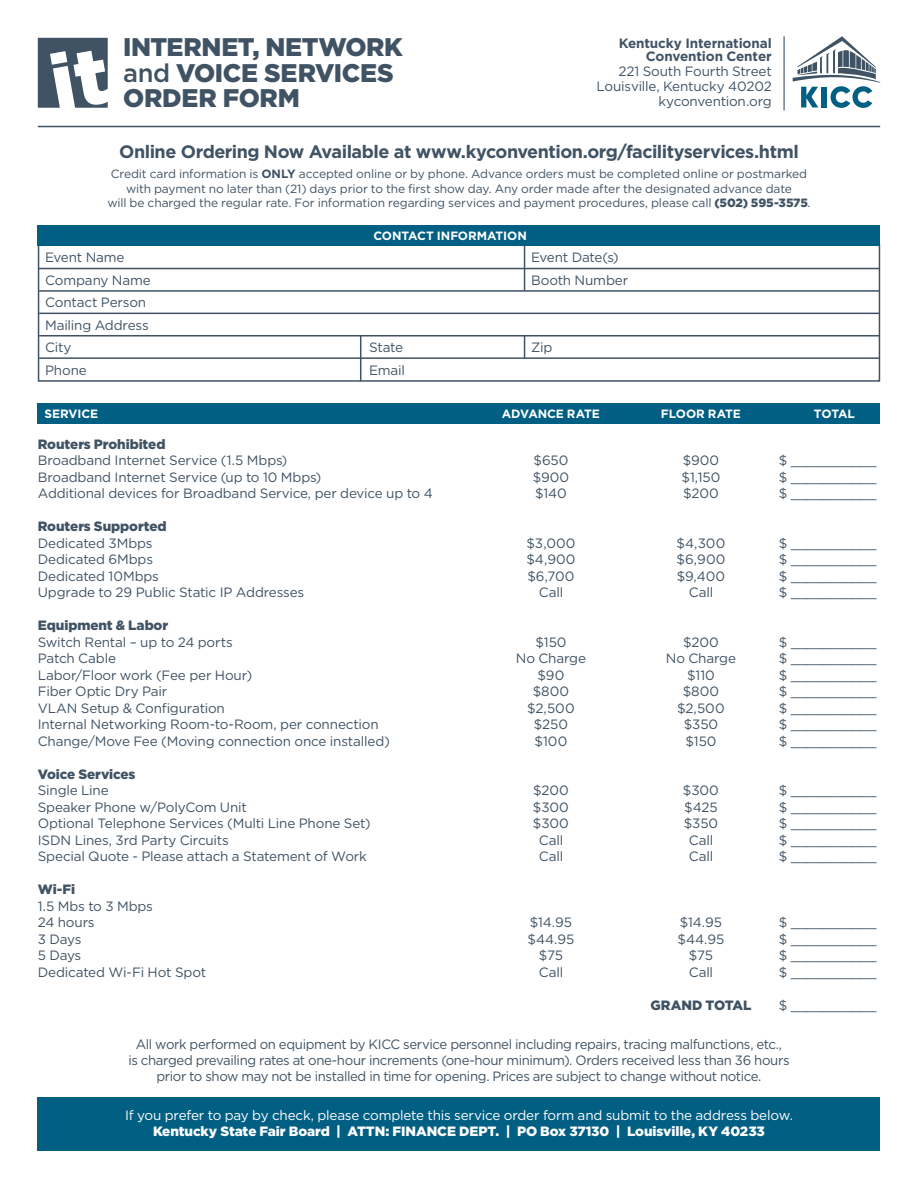
<style>
.page{position:relative;width:918px;height:1188px;background:#fff}
.page>*{position:absolute;margin:0;border:0;box-sizing:border-box;transform-origin:0 0}
.t1{font:900 25.5px/25.5px "Gotham";letter-spacing:-.015em;color:#405364}
.t2{font:700 18px "Gotham";letter-spacing:-.025em;color:#405364}
.t3{font:13.5px/16.2px "Gotham";letter-spacing:-.015em;color:#405364}
.t4{font:13.5px "Gotham";letter-spacing:-.015em;color:#fff}
.t5{font:900 13.5px "Gotham";letter-spacing:-.01em;color:#405364}
.t6{font:900 13.5px "Gotham";letter-spacing:-.01em;color:#fff}
.t7{font:700 13.5px/13.5px "Gotham";letter-spacing:-.01em;color:#405364;text-align:right}
.t8{font:12px/14.4px "Gotham";letter-spacing:-.01em;color:#405364;text-align:center}
.t9{font:700 12px "Gotham";letter-spacing:-.01em;color:#fff}
.s1{font-weight:500}
.s2{font-weight:700}
.s3{font-weight:900}
</style>
<div class="page">
<div style="left:38px;top:1097px;width:842px;height:54px;background:#015f84"></div>
<hr style="left:38px;top:126px;width:842px;height:1px;background:#405364">
<svg style="left:793px;top:36px;width:87px;height:72px"></svg>
<svg style="left:38px;top:38px;width:70px;height:70px"></svg>
<hr style="left:39px;top:335px;width:841px;height:2px;background:#405364">
<hr style="left:39px;top:357px;width:841px;height:2px;background:#405364">
<div style="left:38px;top:244px;width:842px;height:138px;border:2px solid #405364"></div>
<div style="left:38px;top:225px;width:842px;height:21px;background:#015f84"></div>
<hr style="left:38px;top:268px;width:842px;height:1px;background:#405364">
<hr style="left:39px;top:290px;width:841px;height:2px;background:#405364">
<hr style="left:39px;top:313px;width:841px;height:1px;background:#405364">
<hr style="left:360px;top:336px;width:1px;height:45px;background:#405364">
<svg style="left:524px;top:337px;width:1px;height:20px"></svg>
<hr style="left:524px;top:246px;width:1px;height:45px;background:#405364">
<div style="left:38px;top:404px;width:842px;height:20px;background:#015f84"></div>
<hr style="left:784px;top:36px;width:1px;height:74px;background:#405364">
<p class="t7" style="left:619px;top:36px;width:155px">Kentucky International<br>Convention Center</p>
<p class="t3" style="left:597px;top:64px;width:177px;line-height:15px;text-align:right">221 South Fourth Street<br>Louisville, Kentucky 40202 kyconvention.org</p>
<h1 class="t1" style="left:123px;top:34px;width:281px">INTERNET, NETWORK <span class="s1">and</span> VOICE SERVICES<br>ORDER FORM</h1>
<h2 class="t2" style="left:119px;top:141px;width:681px">Online Ordering Now Available at www.kyconvention.org/facilityservices.html</h2>
<p class="t8" style="left:107px;top:167px;width:705px">Credit card information is <span class="s2">ONLY</span> accepted online or by phone. Advance orders must be completed online or postmarked with payment no later than (21) days prior to the first show day. Any order made after the designated advance date<br>will be charged the regular rate. For information regarding services and payment procedures, please call <span class="s3">(502) 595-3575</span>.</p>
<p class="t9" style="left:373px;top:229px;width:155px">CONTACT INFORMATION</p>
<p class="t3" style="left:45px;top:249px;width:81px">Event Name</p>
<p class="t3" style="left:531px;top:249px;width:89px">Event Date(s)</p>
<p class="t3" style="left:45px;top:272px;width:107px">Company Name</p>
<p class="t3" style="left:531px;top:272px;width:99px">Booth Number</p>
<p class="t3" style="left:45px;top:291px;width:105px;line-height:22.5px">Contact Person<br>Mailing Address<br>City</p>
<p class="t3" style="left:369px;top:339px;width:36px">State</p>
<p class="t3" style="left:531px;top:339px;width:23px">Zip</p>
<p class="t3" style="left:45px;top:362px;width:43px">Phone</p>
<p class="t3" style="left:369px;top:362px;width:37px">Email</p>
<p class="t9" style="left:44px;top:407px;width:55px">SERVICE</p>
<p class="t9" style="left:502px;top:407px;width:100px">ADVANCE RATE</p>
<p class="t9" style="left:661px;top:407px;width:81px">FLOOR RATE</p>
<p class="t9" style="left:814px;top:407px;width:42px">TOTAL</p>
<p class="t5" style="left:38px;top:436px;width:129px">Routers Prohibited</p>
<p class="t3" style="left:38px;top:452px;width:251px">Broadband Internet Service (1.5 Mbps)</p>
<p class="t3" style="left:534px;top:452px;width:36px">$650</p>
<p class="t3" style="left:683px;top:452px;width:38px">$900</p>
<p class="t3" style="left:779px;top:452px;width:99px">$ ___________</p>
<p class="t3" style="left:38px;top:469px;width:285px">Broadband Internet Service (up to 10 Mbps)</p>
<p class="t3" style="left:533px;top:469px;width:38px">$900</p>
<p class="t3" style="left:681px;top:469px;width:40px">$1,150</p>
<p class="t3" style="left:779px;top:469px;width:99px">$ ___________</p>
<p class="t3" style="left:38px;top:485px;width:396px">Additional devices for Broadband Service, per device up to 4</p>
<p class="t3" style="left:535px;top:485px;width:33px">$140</p>
<p class="t3" style="left:683px;top:485px;width:37px">$200</p>
<p class="t3" style="left:779px;top:485px;width:99px">$ ___________</p>
<p class="t5" style="left:38px;top:519px;width:130px">Routers Supported</p>
<p class="t3" style="left:38px;top:535px;width:116px">Dedicated 3Mbps</p>
<p class="t3" style="left:526px;top:535px;width:50px">$3,000</p>
<p class="t3" style="left:677px;top:535px;width:50px">$4,300</p>
<p class="t3" style="left:779px;top:535px;width:99px">$ ___________</p>
<p class="t3" style="left:38px;top:551px;width:117px">Dedicated 6Mbps</p>
<p class="t3" style="left:526px;top:551px;width:51px">$4,900</p>
<p class="t3" style="left:677px;top:551px;width:50px">$6,900</p>
<p class="t3" style="left:779px;top:551px;width:99px">$ ___________</p>
<p class="t3" style="left:38px;top:568px;width:123px">Dedicated 10Mbps</p>
<p class="t3" style="left:527px;top:568px;width:49px">$6,700</p>
<p class="t3" style="left:677px;top:568px;width:50px">$9,400</p>
<p class="t3" style="left:779px;top:568px;width:99px">$ ___________</p>
<p class="t3" style="left:38px;top:584px;width:268px">Upgrade to 29 Public Static IP Addresses</p>
<p class="t3" style="left:539px;top:584px;width:26px">Call</p>
<p class="t3" style="left:689px;top:584px;width:26px">Call</p>
<p class="t3" style="left:779px;top:584px;width:99px">$ ___________</p>
<p class="t5" style="left:38px;top:618px;width:132px">Equipment &amp; Labor</p>
<p class="t3" style="left:38px;top:634px;width:196px">Switch Rental – up to 24 ports</p>
<p class="t3" style="left:535px;top:634px;width:33px">$150</p>
<p class="t3" style="left:683px;top:634px;width:37px">$200</p>
<p class="t3" style="left:779px;top:634px;width:99px">$ ___________</p>
<p class="t3" style="left:38px;top:650px;width:80px">Patch Cable</p>
<p class="t3" style="left:516px;top:650px;width:72px">No Charge</p>
<p class="t3" style="left:666px;top:650px;width:72px">No Charge</p>
<p class="t3" style="left:779px;top:650px;width:99px">$ ___________</p>
<p class="t3" style="left:38px;top:667px;width:216px">Labor/Floor work (Fee per Hour)</p>
<p class="t3" style="left:538px;top:667px;width:28px">$90</p>
<p class="t3" style="left:687px;top:667px;width:29px">$110</p>
<p class="t3" style="left:779px;top:667px;width:99px">$ ___________</p>
<p class="t3" style="left:38px;top:683px;width:131px">Fiber Optic Dry Pair</p>
<p class="t3" style="left:533px;top:683px;width:38px">$800</p>
<p class="t3" style="left:683px;top:683px;width:38px">$800</p>
<p class="t3" style="left:779px;top:683px;width:99px">$ ___________</p>
<p class="t3" style="left:38px;top:700px;width:189px">VLAN Setup &amp; Configuration</p>
<p class="t3" style="left:527px;top:700px;width:49px">$2,500</p>
<p class="t3" style="left:677px;top:700px;width:49px">$2,500</p>
<p class="t3" style="left:779px;top:700px;width:99px">$ ___________</p>
<p class="t3" style="left:38px;top:716px;width:342px">Internal Networking Room-to-Room, per connection</p>
<p class="t3" style="left:534px;top:716px;width:36px">$250</p>
<p class="t3" style="left:684px;top:716px;width:36px">$350</p>
<p class="t3" style="left:779px;top:716px;width:99px">$ ___________</p>
<p class="t3" style="left:38px;top:733px;width:354px">Change/Move Fee (Moving connection once installed)</p>
<p class="t3" style="left:535px;top:733px;width:34px">$100</p>
<p class="t3" style="left:685px;top:733px;width:33px">$150</p>
<p class="t3" style="left:779px;top:733px;width:99px">$ ___________</p>
<p class="t5" style="left:38px;top:766px;width:99px">Voice Services</p>
<p class="t3" style="left:38px;top:782px;width:72px">Single Line</p>
<p class="t3" style="left:533px;top:782px;width:37px">$200</p>
<p class="t3" style="left:683px;top:782px;width:37px">$300</p>
<p class="t3" style="left:779px;top:782px;width:99px">$ ___________</p>
<p class="t3" style="left:38px;top:799px;width:211px">Speaker Phone w/PolyCom Unit</p>
<p class="t3" style="left:533px;top:799px;width:37px">$300</p>
<p class="t3" style="left:684px;top:799px;width:35px">$425</p>
<p class="t3" style="left:779px;top:799px;width:99px">$ ___________</p>
<p class="t3" style="left:38px;top:815px;width:334px">Optional Telephone Services (Multi Line Phone Set)</p>
<p class="t3" style="left:533px;top:815px;width:37px">$300</p>
<p class="t3" style="left:684px;top:815px;width:36px">$350</p>
<p class="t3" style="left:779px;top:815px;width:99px">$ ___________</p>
<p class="t3" style="left:38px;top:832px;width:193px">ISDN Lines, 3rd Party Circuits</p>
<p class="t3" style="left:539px;top:832px;width:26px">Call</p>
<p class="t3" style="left:689px;top:832px;width:26px">Call</p>
<p class="t3" style="left:779px;top:832px;width:99px">$ ___________</p>
<p class="t3" style="left:38px;top:848px;width:331px">Special Quote - Please attach a Statement of Work</p>
<p class="t3" style="left:539px;top:848px;width:26px">Call</p>
<p class="t3" style="left:689px;top:848px;width:26px">Call</p>
<p class="t3" style="left:779px;top:848px;width:99px">$ ___________</p>
<p class="t5" style="left:38px;top:882px;width:39px">Wi-Fi</p>
<p class="t3" style="left:38px;top:898px;width:117px">1.5 Mbs to 3 Mbps<br>24 hours</p>
<p class="t3" style="left:530px;top:914px;width:44px">$14.95</p>
<p class="t3" style="left:680px;top:914px;width:44px">$14.95</p>
<p class="t3" style="left:779px;top:914px;width:99px">$ ___________</p>
<p class="t3" style="left:38px;top:931px;width:45px">3 Days</p>
<p class="t3" style="left:527px;top:931px;width:49px">$44.95</p>
<p class="t3" style="left:677px;top:931px;width:49px">$44.95</p>
<p class="t3" style="left:779px;top:931px;width:99px">$ ___________</p>
<p class="t3" style="left:38px;top:947px;width:45px">5 Days</p>
<p class="t3" style="left:539px;top:947px;width:26px">$75</p>
<p class="t3" style="left:689px;top:947px;width:26px">$75</p>
<p class="t3" style="left:779px;top:947px;width:99px">$ ___________</p>
<p class="t3" style="left:38px;top:964px;width:170px">Dedicated Wi-Fi Hot Spot</p>
<p class="t3" style="left:539px;top:964px;width:26px">Call</p>
<p class="t3" style="left:689px;top:964px;width:26px">Call</p>
<p class="t3" style="left:779px;top:964px;width:99px">$ ___________</p>
<p class="t5" style="left:650px;top:997px;width:103px">GRAND TOTAL</p>
<p class="t3" style="left:779px;top:997px;width:99px">$ ___________</p>
<p class="t3" style="left:128px;top:1036px;width:663px;text-align:center">All work performed on equipment by KICC service personnel including repairs, tracing malfunctions, etc.,<br>is charged prevailing rates at one-hour increments (one-hour minimum). Orders received less than 36 hours prior to show may not be installed in time for opening. Prices are subject to change without notice.</p>
<p class="t4" style="left:125px;top:1108px;width:669px">If you prefer to pay by check, please complete this service order form and submit to the address below.</p>
<p class="t6" style="left:153px;top:1124px;width:613px">Kentucky State Fair Board | ATTN: FINANCE DEPT. | PO Box 37130 | Louisville, KY 40233</p>
</div>
